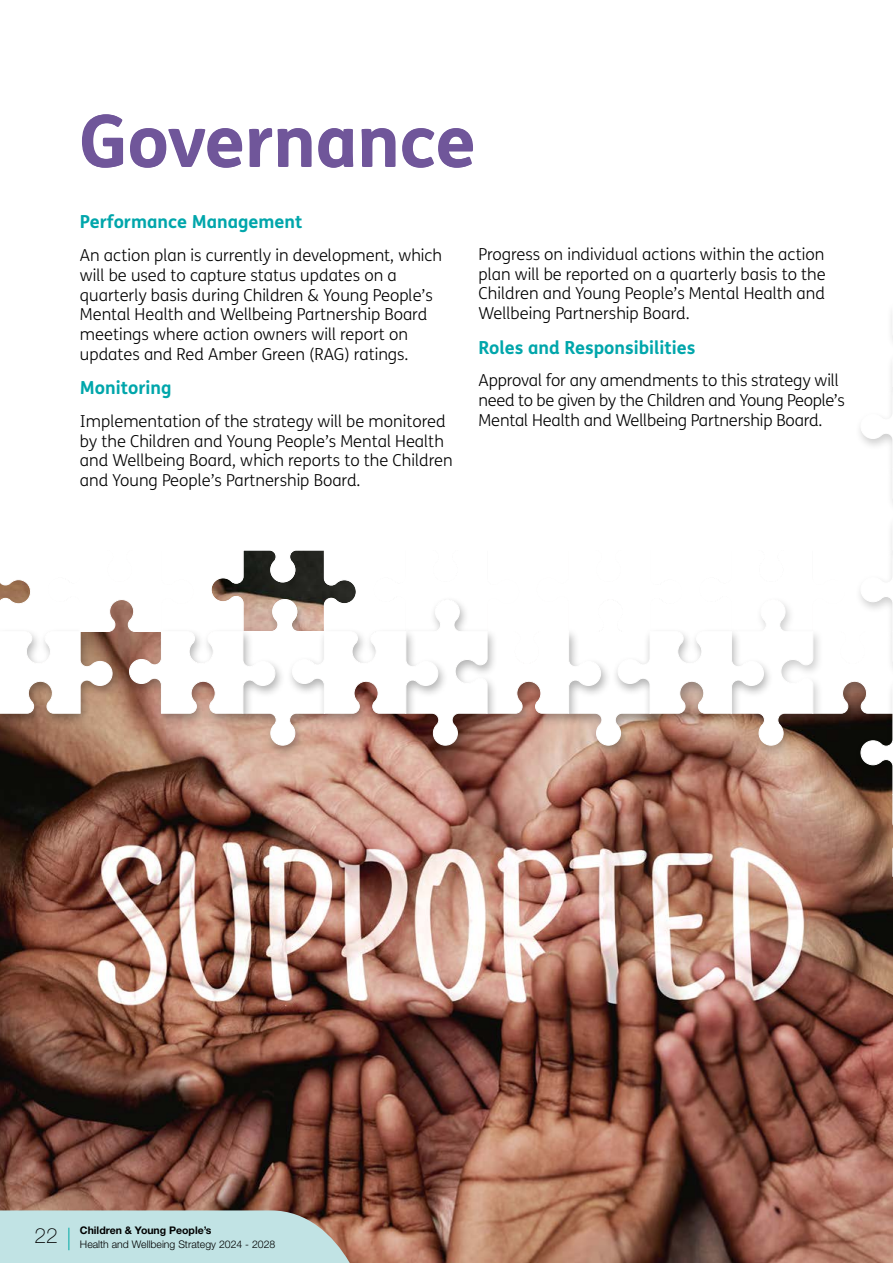
<style>
.page{position:relative;width:893px;height:1263px;background:#fff}
.page>*{position:absolute;margin:0;border:0;box-sizing:border-box;transform-origin:0 0}
.t1{font:700 72px "FS Me";color:#70569a}
.t2{font:700 18px "FS Me";color:#00a6ab}
.t3{font:300 16.5px/19.8px "FS Me";color:#000}
.t4{font:300 10.5px/13.5px "Helvetica Neue LT Std";color:#000}
.s1{font-weight:100;font-size:21px}
.s2{font-weight:700}
</style>
<div class="page">
<img style="left:0;top:908px;width:893px;height:355px">
<svg style="left:0;top:1210px;width:356px;height:53px;background:#bcd6d5"></svg>
<div style="left:886px;top:759px;width:7px;height:162px;background:#000;opacity:.2"></div>
<svg style="left:0;top:314px;width:893px;height:594px"></svg>
<h1 class="t1" style="left:80px;top:86px;width:398px">Governance</h1>
<p class="t2" style="left:80px;top:208px;width:224px">Performance Management</p>
<p class="t3" style="left:80px;top:245px;width:364px">An action plan is currently in development, which will be used to capture status updates on a quarterly basis during Children &amp; Young People’s Mental Health and Wellbeing Partnership Board meetings where action owners will report on updates and Red Amber Green (RAG) ratings.</p>
<p class="t2" style="left:80px;top:374px;width:93px">Monitoring</p>
<p class="t3" style="left:80px;top:411px;width:374px">Implementation of the strategy will be monitored by the Children and Young People’s Mental Health and Wellbeing Board, which reports to the Children and Young People’s Partnership Board.</p>
<p class="t3" style="left:479px;top:244px;width:349px;text-align:justify">Progress on individual actions within the action plan will be reported on a quarterly basis to the Children and Young People’s Mental Health and Wellbeing Partnership Board.</p>
<p class="t2" style="left:479px;top:333px;width:218px">Roles and Responsibilities</p>
<p class="t3" style="left:479px;top:370px;width:368px">Approval for any amendments to this strategy will need to be given by the Children and Young People’s<br>Mental Health and Wellbeing Partnership Board.</p>
<p class="t4" style="left:80px;top:1223px;width:197px;text-indent:-45px"><span class="s1">22</span> <span class="s2">Children &amp; Young People’s<br></span>Health and Wellbeing Strategy 2024 - 2028</p>
</div>
